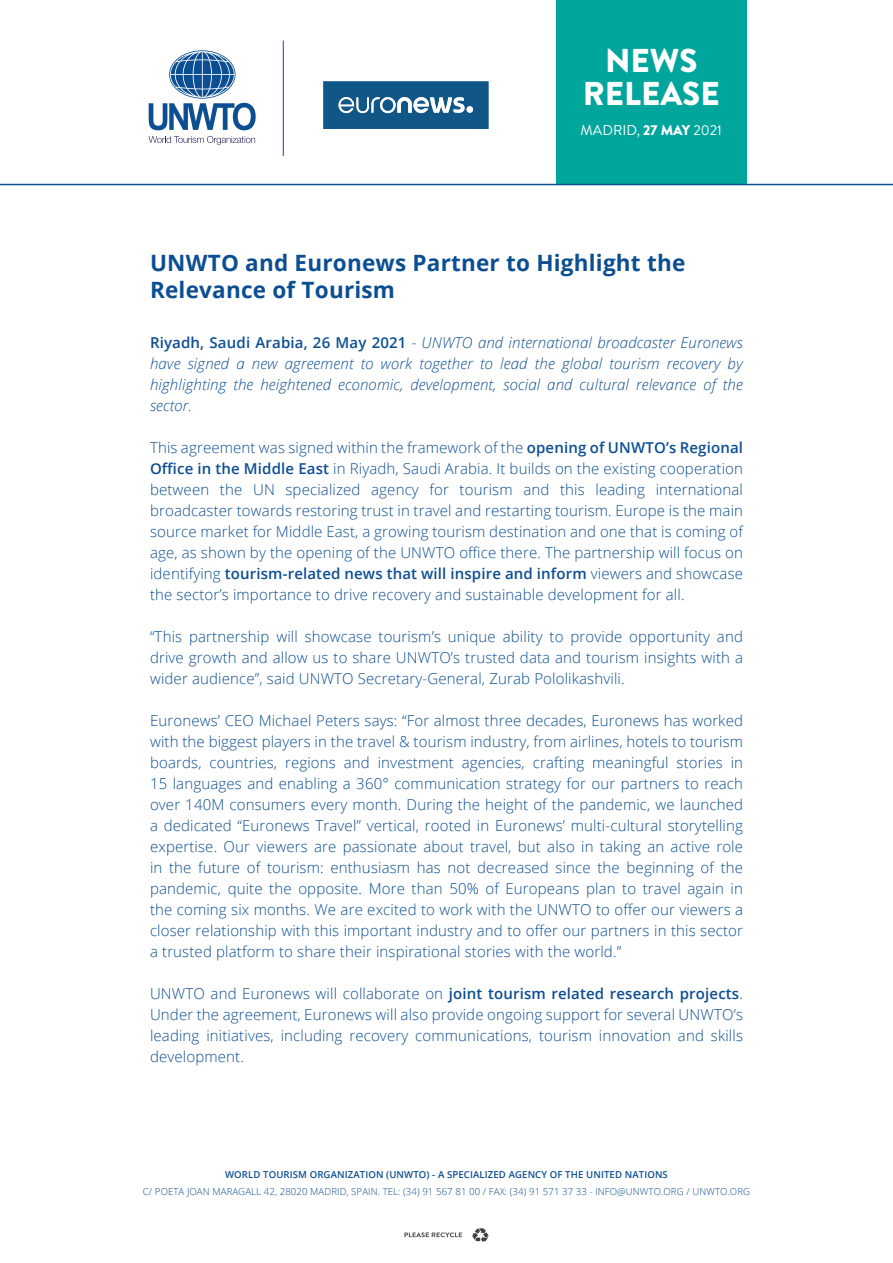
<style>
.page{position:relative;width:893px;height:1263px;background:#fff}
.page>*{position:absolute;margin:0;border:0;box-sizing:border-box;transform-origin:0 0}
.t1{font:900 33px/33px "Brandon Grotesque";color:#fff;text-align:center}
.t2{font:700 22.5px/27px "Open Sans";letter-spacing:.01em;color:#0c4e92}
.t3{font:300 15px/21px "Open Sans";letter-spacing:.01em;color:#0c4e92;text-align:justify}
.t4{font:italic 300 15px/21px "Open Sans";letter-spacing:.01em;color:#0c4e92;text-align:justify}
.t5{font:14.25px "Brandon Grotesque";color:#fff}
.t6{font:300 9.6px "Open Sans";letter-spacing:.01em;color:#0c4e92}
.t7{font:600 9.6px "Open Sans";letter-spacing:.01em;color:#0c4e92}
.s1{font-weight:900}
.s2{font-weight:600;font-style:normal}
.s3{font-weight:600}
</style>
<div class="page">
<svg style="left:472px;top:1228px;width:17px;height:14px"></svg>
<svg style="left:404px;top:1232px;width:58px;height:5px"></svg>
<div style="left:556px;top:0;width:190px;height:185px;background:#00a59c"></div>
<hr style="left:0;top:184px;width:893px;height:1px;background:#0c4e92">
<hr style="left:283px;top:41px;width:1px;height:115px;background:#0c4e92">
<svg style="left:149px;top:136px;width:106px;height:9px"></svg>
<svg style="left:149px;top:50px;width:107px;height:80px"></svg>
<svg style="left:323px;top:81px;width:166px;height:48px;background:#2f6c96"></svg>
<h1 class="t1" style="left:583px;top:45px;width:138px">NEWS<br>RELEASE</h1>
<p class="t5" style="left:581px;top:121px;width:143px">MADRID, <span class="s1">27 MAY</span> 2021</p>
<h2 class="t2" style="left:150px;top:249px;width:537px">UNWTO and Euronews Partner to Highlight the<br>Relevance of Tourism</h2>
<p class="t4" style="left:150px;top:332px;width:594px"><span class="s2">Riyadh, Saudi Arabia, 26 May 2021</span> - UNWTO and international broadcaster Euronews have signed a new agreement to work together to lead the global tourism recovery by highlighting the heightened economic, development, social and cultural relevance of the sector.</p>
<p class="t3" style="left:150px;top:437px;width:595px">This agreement was signed within the framework of the <span class="s3">opening of UNWTO’s Regional Office in the Middle East</span> in Riyadh, Saudi Arabia. It builds on the existing cooperation between the UN specialized agency for tourism and this leading international broadcaster towards restoring trust in travel and restarting tourism. Europe is the main source market for Middle East, a growing tourism destination and one that is coming of age, as shown by the opening of the UNWTO office there. The partnership will focus on identifying <span class="s3">tourism-related news that will inspire and inform</span> viewers and showcase the sector’s importance to drive recovery and sustainable development for all.</p>
<p class="t3" style="left:150px;top:626px;width:594px">“This partnership will showcase tourism’s unique ability to provide opportunity and drive growth and allow us to share UNWTO’s trusted data and tourism insights with a wider audience”, said UNWTO Secretary-General, Zurab Pololikashvili.</p>
<p class="t3" style="left:150px;top:710px;width:595px">Euronews’ CEO Michael Peters says: “For almost three decades, Euronews has worked with the biggest players in the travel &amp; tourism industry, from airlines, hotels to tourism boards, countries, regions and investment agencies, crafting meaningful stories in 15 languages and enabling a 360° communication strategy for our partners to reach over 140M consumers every month. During the height of the pandemic, we launched a dedicated “Euronews Travel” vertical, rooted in Euronews’ multi-cultural storytelling expertise. Our viewers are passionate about travel, but also in taking an active role in the future of tourism: enthusiasm has not decreased since the beginning of the pandemic, quite the opposite. More than 50% of Europeans plan to travel again in the coming six months. We are excited to work with the UNWTO to offer our viewers a closer relationship with this important industry and to offer our partners in this sector a trusted platform to share their inspirational stories with the world.”</p>
<p class="t3" style="left:150px;top:983px;width:594px">UNWTO and Euronews will collaborate on <span class="s3">joint tourism related research projects</span>.<br>Under the agreement, Euronews will also provide ongoing support for several UNWTO’s leading initiatives, including recovery communications, tourism innovation and skills development.</p>
<p class="t7" style="left:225px;top:1168px;width:444px">WORLD TOURISM ORGANIZATION (UNWTO) - A SPECIALIZED AGENCY OF THE UNITED NATIONS</p>
<p class="t6" style="left:143px;top:1185px;width:609px">C/ POETA JOAN MARAGALL 42, 28020 MADRID, SPAIN. TEL: (34) 91 567 81 00 / FAX: (34) 91 571 37 33 - INFO@UNWTO.ORG / UNWTO.ORG</p>
</div>
